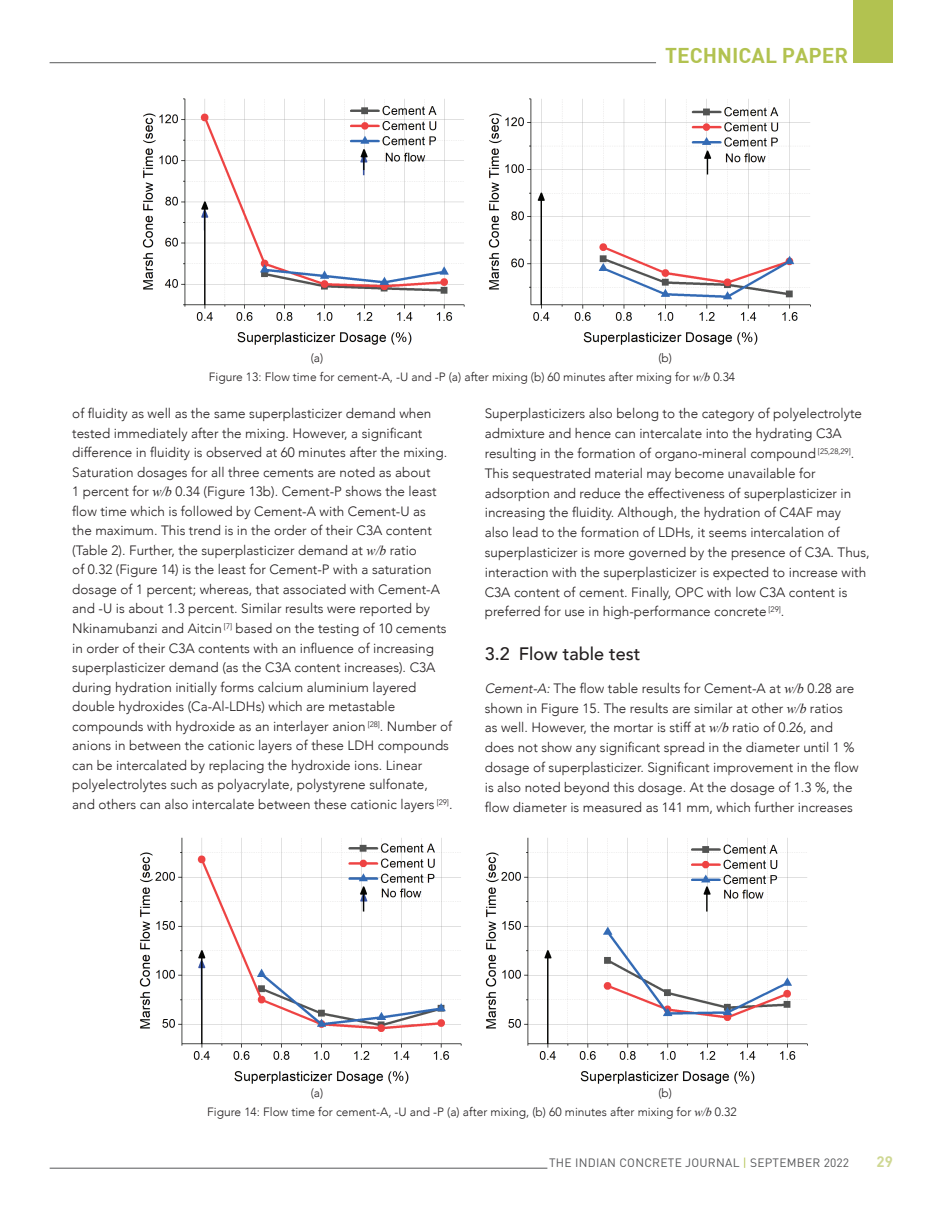
<style>
.page{position:relative;width:944px;height:1214px;background:#fff}
.page>*{position:absolute;margin:0;border:0;box-sizing:border-box;transform-origin:0 0}
.t1{font:21px "DIN Bold";color:#b2c250}
.t2{font:500 18px "Avenir";color:#231f20}
.t3{font:15px "DIN Bold";color:#cfd893}
.t4{font:300 13.5px/19.5px "Avenir";color:#231f20}
.t5{font:300 12px/19.2px "Avenir";color:#231f20}
.t6{font:12px "DIN Pro";letter-spacing:.02em;color:#57585a}
.s1{font-family:"Times New Roman";font-weight:400;font-style:italic}
.s2{font-style:italic}
.s3{color:#b2c250}
</style>
<div class="page">
<div style="left:853px;top:0;width:39px;height:63px;background:#b2c250"></div>
<hr style="left:50px;top:62px;width:606px;height:1px;background:#57585a">
<hr style="left:50px;top:1167px;width:497px;height:1px;background:#57585a">
<img style="left:142px;top:98px;width:669px;height:247px">
<img style="left:139px;top:837px;width:669px;height:247px">
<h1 class="t1" style="left:665px;top:42px;width:185px">TECHNICAL PAPER</h1>
<p class="t5" style="left:209px;top:348px;width:528px;text-indent:449px">(b)<br>Figure 13: Flow time for cement-A, -U and -P (a) after mixing (b) 60 minutes after mixing for <span class="s1">w/b</span> 0.34</p>
<p class="t5" style="left:311px;top:348px;width:14px">(a)</p>
<p class="t4" style="left:72px;top:404px;width:382px">of fluidity as well as the same superplasticizer demand when tested immediately after the mixing. However, a significant difference in fluidity is observed at 60 minutes after the mixing.<br>Saturation dosages for all three cements are noted as about<br>1 percent for <span class="s1">w/b</span> 0.34 (Figure 13b). Cement-P shows the least flow time which is followed by Cement-A with Cement-U as<br>the maximum. This trend is in the order of their C3A content (Table 2). Further, the superplasticizer demand at <span class="s1">w/b</span> ratio<br>of 0.32 (Figure 14) is the least for Cement-P with a saturation dosage of 1 percent; whereas, that associated with Cement-A and -U is about 1.3 percent. Similar results were reported by Nkinamubanzi and Aitcin <sup>[7]</sup> based on the testing of 10 cements in order of their C3A contents with an influence of increasing superplasticizer demand (as the C3A content increases). C3A during hydration initially forms calcium aluminium layered double hydroxides (Ca-Al-LDHs) which are metastable compounds with hydroxide as an interlayer anion <sup>[28]</sup>. Number of anions in between the cationic layers of these LDH compounds can be intercalated by replacing the hydroxide ions. Linear polyelectrolytes such as polyacrylate, polystyrene sulfonate, and others can also intercalate between these cationic layers <sup>[29]</sup>.</p>
<p class="t4" style="left:485px;top:404px;width:386px">Superplasticizers also belong to the category of polyelectrolyte admixture and hence can intercalate into the hydrating C3A resulting in the formation of organo-mineral compound <sup>[25,28,29]</sup>.<br>This sequestrated material may become unavailable for adsorption and reduce the effectiveness of superplasticizer in increasing the fluidity. Although, the hydration of C4AF may<br>also lead to the formation of LDHs, it seems intercalation of superplasticizer is more governed by the presence of C3A. Thus, interaction with the superplasticizer is expected to increase with C3A content of cement. Finally, OPC with low C3A content is preferred for use in high-performance concrete <sup>[29]</sup>.</p>
<h2 class="t2" style="left:485px;top:638px;width:157px">3.2 Flow table test</h2>
<p class="t4" style="left:485px;top:678px;width:375px"><span class="s2">Cement-A:</span> The flow table results for Cement-A at <span class="s1">w/b</span> 0.28 are shown in Figure 15. The results are similar at other <span class="s1">w/b</span> ratios as well. However, the mortar is stiff at <span class="s1">w/b</span> ratio of 0.26, and does not show any significant spread in the diameter until 1 % dosage of superplasticizer. Significant improvement in the flow is also noted beyond this dosage. At the dosage of 1.3 %, the flow diameter is measured as 141 mm, which further increases</p>
<p class="t5" style="left:207px;top:1083px;width:531px;text-indent:451px">(b)<br>Figure 14: Flow time for cement-A, -U and -P (a) after mixing, (b) 60 minutes after mixing for <span class="s1">w/b</span> 0.32</p>
<p class="t5" style="left:311px;top:1083px;width:14px">(a)</p>
<p class="t6" style="left:549px;top:1154px;width:301px">THE INDIAN CONCRETE JOURNAL <span class="s3">|</span> SEPTEMBER 2022</p>
<p class="t3" style="left:876px;top:1152px;width:18px">29</p>
</div>
